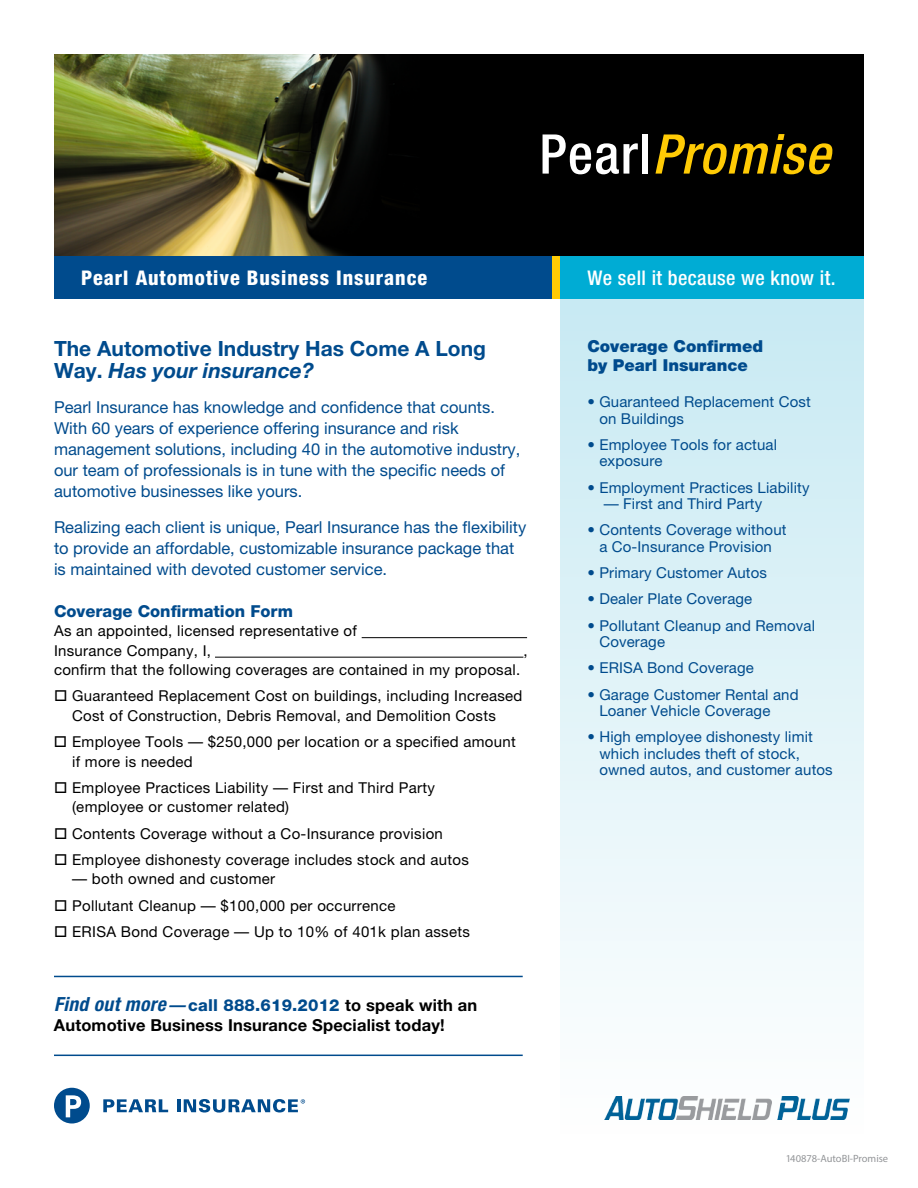
<style>
.page{position:relative;width:918px;height:1188px;background:#fff}
.page>*{position:absolute;margin:0;border:0;box-sizing:border-box;transform-origin:0 0}
.t1{font:italic 500 condensed 54.75px "Helvetica Neue";letter-spacing:.02em;color:#ffcb05}
.t2{font:700 21px/22.5px "Helvetica Neue";color:#004b8d}
.t3{font:800 condensed 20.25px "Helvetica Neue";letter-spacing:.045em;color:#fff}
.t4{font:500 condensed 20.25px "Helvetica Neue";letter-spacing:.02em;color:#fff}
.t5{font:16.5px/21px "Helvetica Neue";color:#004b8d}
.t6{font:700 16.5px/19.5px "Helvetica Neue";letter-spacing:.01em;color:#000}
.t7{font:900 16.5px/19.5px "Helvetica Neue";color:#004b8d}
.t8{font:800 16.5px "Helvetica Neue";color:#004b8d}
.t9{font:15px/19.5px "Helvetica Neue";letter-spacing:.02em;color:#000}
.t10{font:15px/16.5px "Helvetica Neue";letter-spacing:.01em;color:#004b8d}
.t11{font:10.5px "Myriad Pro";color:#939598}
.s1{font-style:normal;color:#fff}
.s2{font-style:italic}
.s3{font-style:italic;font-stretch:condensed;font-size:19.5px;color:#004b8d}
.s4{font-style:italic;font-stretch:condensed;color:#004b8d}
.s5{font-weight:800;color:#004b8d}
</style>
<div class="page">
<img style="left:54px;top:54px;width:367px;height:202px">
<div style="left:421px;top:54px;width:443px;height:202px;background:#000"></div>
<hr style="left:362px;top:637px;width:165px;height:1px;background:#000">
<hr style="left:215px;top:657px;width:308px;height:1px;background:#000">
<div style="left:560px;top:298px;width:304px;height:836px;background:linear-gradient(to bottom,#c8eaf3,#fefefe)"></div>
<svg style="left:54px;top:1088px;width:36px;height:36px"></svg>
<svg style="left:103px;top:1099px;width:65px;height:13px"></svg>
<hr style="left:177px;top:1099px;width:4px;height:13px;background:#004b8d">
<svg style="left:184px;top:1099px;width:121px;height:14px"></svg>
<hr style="left:54px;top:976px;width:469px;height:1px;background:#004b8d">
<hr style="left:54px;top:1055px;width:469px;height:1px;background:#004b8d">
<div style="left:560px;top:256px;width:304px;height:42px;background:#00acd4"></div>
<div style="left:54px;top:256px;width:499px;height:42px;background:#004b8d"></div>
<div style="left:553px;top:256px;width:7px;height:42px;background:#ffcb05"></div>
<img style="left:604px;top:1097px;width:245px;height:22px">
<h1 class="t1" style="left:539px;top:122px;width:292px"><span class="s1">Pearl</span>Promise</h1>
<h3 class="t3" style="left:81px;top:265px;width:348px">Pearl Automotive Business Insurance</h3>
<h3 class="t4" style="left:587px;top:265px;width:250px">We sell it because we know it.</h3>
<h2 class="t2" style="left:54px;top:336px;width:434px">The Automotive Industry Has Come A Long<br>Way. <span class="s2">Has your insurance?</span></h2>
<p class="t5" style="left:54px;top:396px;width:468px">Pearl Insurance has knowledge and confidence that counts.<br>With 60 years of experience offering insurance and risk management solutions, including 40 in the automotive industry, our team of professionals is in tune with the specific needs of automotive businesses like yours.</p>
<p class="t5" style="left:54px;top:516px;width:474px">Realizing each client is unique, Pearl Insurance has the flexibility to provide an affordable, customizable insurance package that is maintained with devoted customer service.</p>
<p class="t8" style="left:54px;top:601px;width:240px">Coverage Confirmation Form</p>
<p class="t9" style="left:54px;top:621px;width:304px">As an appointed, licensed representative of<br>Insurance Company, I,</p>
<p class="t9" style="left:523px;top:640px;width:6px">,</p>
<p class="t9" style="left:54px;top:660px;width:468px">confirm that the following coverages are contained in my proposal.</p>
<p class="t9" style="left:54px;top:686px;width:470px;text-align:center">□ Guaranteed Replacement Cost on buildings, including Increased<br>Cost of Construction, Debris Removal, and Demolition Costs</p>
<p class="t9" style="left:72px;top:732px;width:445px;text-indent:-18px">□ Employee Tools — $250,000 per location or a specified amount if more is needed</p>
<p class="t9" style="left:72px;top:778px;width:364px;text-indent:-18px">□ Employee Practices Liability — First and Third Party (employee or customer related)</p>
<p class="t9" style="left:54px;top:823px;width:390px">□ Contents Coverage without a Co-Insurance provision</p>
<p class="t9" style="left:54px;top:850px;width:416px">□ Employee dishonesty coverage includes stock and autos</p>
<p class="t9" style="left:72px;top:869px;width:205px">— both owned and customer</p>
<p class="t9" style="left:54px;top:895px;width:343px">□ Pollutant Cleanup — $100,000 per occurrence</p>
<p class="t9" style="left:54px;top:922px;width:417px">□ ERISA Bond Coverage — Up to 10% of 401k plan assets</p>
<p class="t6" style="left:54px;top:995px;width:425px"><span class="s3">Find out more</span> <span class="s4">—</span> <span class="s5">call 888.619.2012</span> to speak with an<br>Automotive Business Insurance Specialist today!</p>
<p class="t7" style="left:587px;top:336px;width:177px">Coverage Confirmed by Pearl Insurance</p>
<p class="t10" style="left:599px;top:393px;width:213px;text-indent:-12px">• Guaranteed Replacement Cost on Buildings</p>
<p class="t10" style="left:599px;top:436px;width:179px;text-indent:-12px">• Employee Tools for actual exposure</p>
<p class="t10" style="left:587px;top:479px;width:224px">• Employment Practices Liability</p>
<p class="t10" style="left:604px;top:495px;width:160px">— First and Third Party</p>
<p class="t10" style="left:587px;top:522px;width:201px;text-align:center">• Contents Coverage without a Co-Insurance Provision</p>
<p class="t10" style="left:587px;top:564px;width:181px">• Primary Customer Autos</p>
<p class="t10" style="left:587px;top:591px;width:166px">• Dealer Plate Coverage</p>
<p class="t10" style="left:599px;top:617px;width:217px;text-indent:-12px">• Pollutant Cleanup and Removal<br>Coverage</p>
<p class="t10" style="left:587px;top:660px;width:168px">• ERISA Bond Coverage</p>
<p class="t10" style="left:599px;top:686px;width:201px;text-indent:-12px">• Garage Customer Rental and<br>Loaner Vehicle Coverage</p>
<p class="t10" style="left:599px;top:729px;width:235px;text-indent:-12px">• High employee dishonesty limit which includes theft of stock, owned autos, and customer autos</p>
<p class="t11" style="left:786px;top:1152px;width:104px">140878-AutoBI-Promise</p>
</div>
